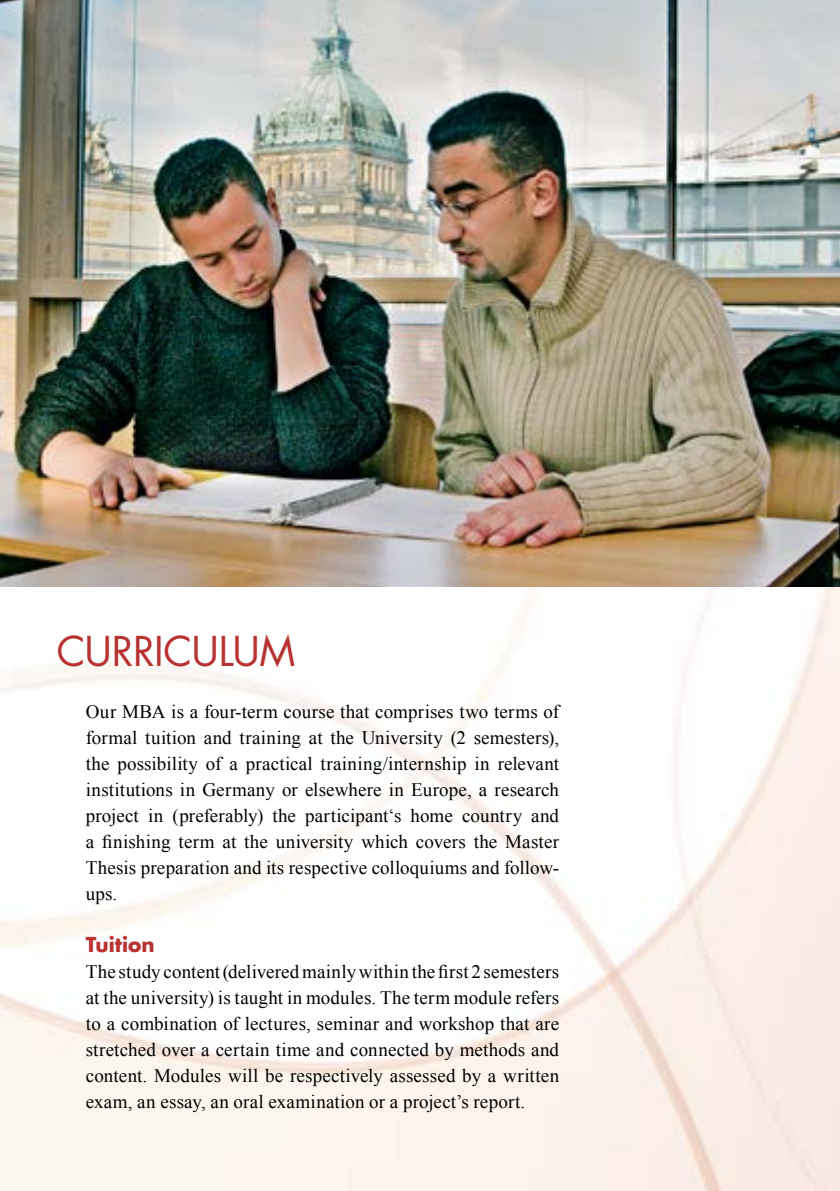
<style>
.page{position:relative;width:840px;height:1191px;background:#fff}
.page>*{position:absolute;margin:0;border:0;box-sizing:border-box;transform-origin:0 0}
.t1{font:40px "Futura LT";letter-spacing:-.015em;color:#b83232}
.t2{font:700 20px "Futura LT";letter-spacing:.005em;color:#b83232}
.t3{font:19px/26px "Times New Roman";letter-spacing:.01em;color:#000;text-align:justify}
</style>
<div class="page">
<img style="left:0;top:0;width:839px;height:587px">
<h1 class="t1" style="left:57px;top:626px;width:240px">CURRICULUM</h1>
<p class="t3" style="left:86px;top:698px;width:474px">Our MBA is a four-term course that comprises two terms of formal tuition and training at the University (2 semesters), the possibility of a practical training/internship in relevant institutions in Germany or elsewhere in Europe, a research project in (preferably) the participant‘s home country and a finishing term at the university which covers the Master Thesis preparation and its respective colloquiums and follow&shy;ups.</p>
<p class="t2" style="left:86px;top:931px;width:70px">Tuition</p>
<p class="t3" style="left:86px;top:958px;width:474px">The study content (delivered mainly within the first 2 semesters at the university) is taught in modules. The term module refers to a combination of lectures, seminar and workshop that are stretched over a certain time and connected by methods and content. Modules will be respectively assessed by a written exam, an essay, an oral examination or a project’s report.</p>
</div>
